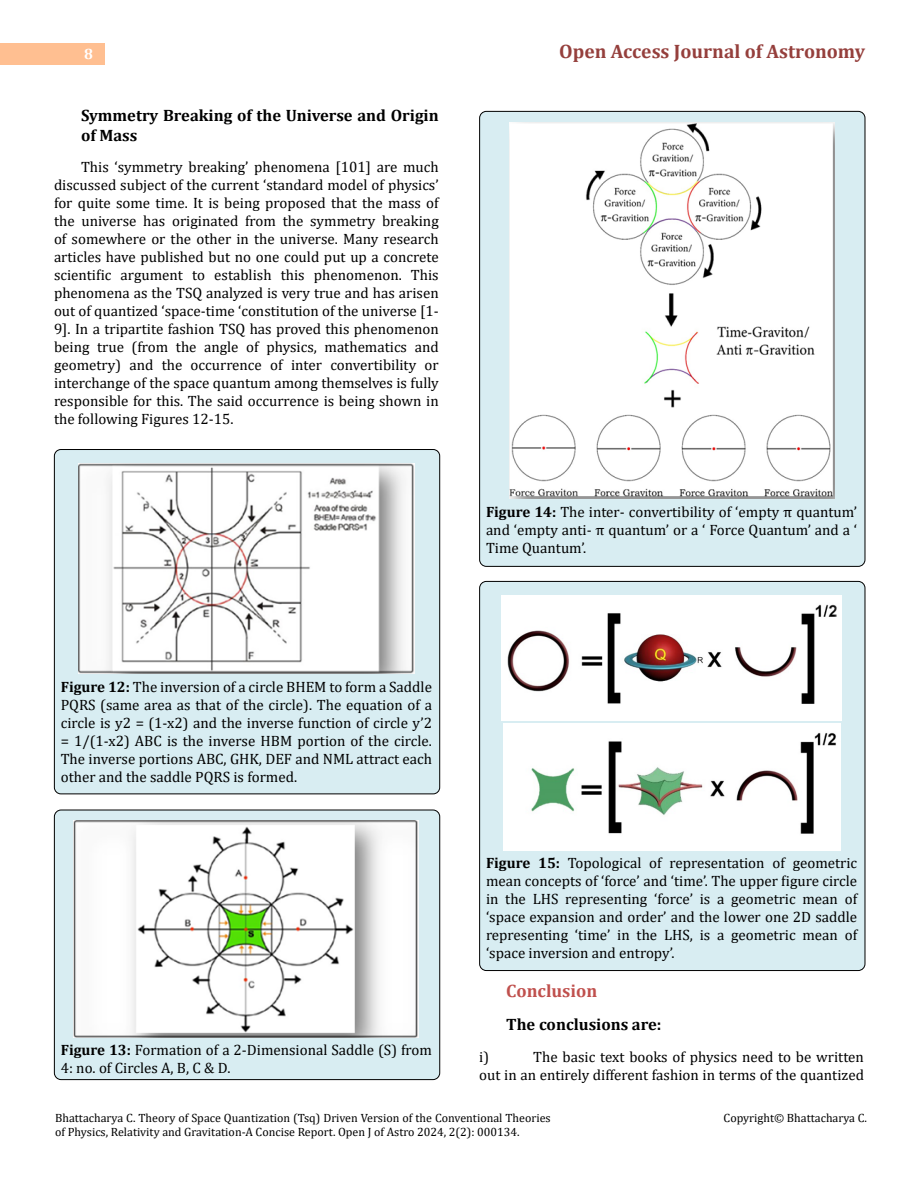
<style>
.page{position:relative;width:918px;height:1188px;background:#fff}
.page>*{position:absolute;margin:0;border:0;box-sizing:border-box;transform-origin:0 0}
.t1{font:700 19.5px "Cambria";color:#953f3c}
.t2{font:700 18px "Cambria";color:#c0504d}
.t3{font:700 16.5px/19.8px "Cambria";color:#000}
.t4{font:15px/18px "Cambria";color:#000;text-align:justify}
.t5{font:700 15px "Cambria";color:#fff}
.t6{font:12px/14.2px "Cambria";color:#000}
.s1{font-weight:700}
</style>
<div class="page">
<div style="left:0;top:43px;width:105px;height:21px;background:#ffbf91"></div>
<div style="left:480px;top:581px;width:385px;height:390px;background:#d8edf2;border-radius:7px"></div>
<div style="left:479px;top:581px;width:386px;height:390px;border:1px solid #000;border-radius:7px"></div>
<div style="left:480px;top:111px;width:385px;height:455px;background:#d8edf2;border-radius:7px"></div>
<div style="left:54px;top:810px;width:386px;height:270px;background:#d8edf2;border-radius:7px"></div>
<div style="left:54px;top:810px;width:386px;height:270px;border:1px solid #000;border-radius:7px"></div>
<div style="left:54px;top:450px;width:386px;height:344px;background:#d8edf2;border-radius:7px"></div>
<div style="left:54px;top:449px;width:386px;height:345px;border:1px solid #000;border-radius:7px"></div>
<img style="left:78px;top:463px;width:336px;height:211px">
<img style="left:74px;top:821px;width:345px;height:216px">
<img style="left:509px;top:123px;width:325px;height:376px">
<img style="left:501px;top:595px;width:341px;height:126px">
<img style="left:503px;top:724px;width:337px;height:126px">
<p class="t5" style="left:84px;top:44px;width:10px">8</p>
<h1 class="t1" style="left:559px;top:38px;width:307px">Open Access Journal of Astronomy</h1>
<p class="t3" style="left:81px;top:105px;width:359px">Symmetry Breaking of the Universe and Origin of Mass</p>
<p class="t4" style="left:54px;top:158px;width:386px;text-indent:27px">This ‘symmetry breaking’ phenomena [101] are much discussed subject of the current ‘standard model of physics’ for quite some time. It is being proposed that the mass of the universe has originated from the symmetry breaking of somewhere or the other in the universe. Many research articles have published but no one could put up a concrete scientific argument to establish this phenomenon. This phenomena as the TSQ analyzed is very true and has arisen out of quantized ‘space-time ‘constitution of the universe [1- 9]. In a tripartite fashion TSQ has proved this phenomenon being true (from the angle of physics, mathematics and geometry) and the occurrence of inter convertibility or interchange of the space quantum among themselves is fully responsible for this. The said occurrence is being shown in the following Figures 12-15.</p>
<p class="t4" style="left:486px;top:503px;width:373px"><span class="s1">Figure 14:</span> The inter- convertibility of ‘empty π quantum’ and ‘empty anti- π quantum’ or a ‘ Force Quantum’ and a ‘ Time Quantum’.</p>
<p class="t4" style="left:61px;top:678px;width:373px"><span class="s1">Figure 12:</span> The inversion of a circle BHEM to form a Saddle PQRS (same area as that of the circle). The equation of a circle is y2 = (1-x2) and the inverse function of circle y’2 = 1/(1-x2) ABC is the inverse HBM portion of the circle.<br>The inverse portions ABC, GHK, DEF and NML attract each other and the saddle PQRS is formed.</p>
<p class="t4" style="left:61px;top:1041px;width:373px"><span class="s1">Figure 13:</span> Formation of a 2-Dimensional Saddle (S) from<br>4: no. of Circles A, B, C &amp; D.</p>
<p class="t4" style="left:486px;top:854px;width:373px"><span class="s1">Figure 15:</span> Topological of representation of geometric mean concepts of ‘force’ and ‘time’. The upper figure circle in the LHS representing ‘force’ is a geometric mean of ‘space expansion and order’ and the lower one 2D saddle representing ‘time’ in the LHS, is a geometric mean of ‘space inversion and entropy’.</p>
<p class="t2" style="left:506px;top:978px;width:93px">Conclusion</p>
<p class="t3" style="left:506px;top:1014px;width:157px">The conclusions are:</p>
<p class="t4" style="left:479px;top:1048px;width:11px">i)</p>
<p class="t4" style="left:479px;top:1048px;width:386px;text-align:right">The basic text books of physics need to be written<br>out in an entirely different fashion in terms of the quantized</p>
<p class="t6" style="left:55px;top:1111px;width:497px">Bhattacharya C. Theory of Space Quantization (Tsq) Driven Version of the Conventional Theories of Physics, Relativity and Gravitation-A Concise Report. Open J of Astro 2024, 2(2): 000134.</p>
<p class="t6" style="left:724px;top:1111px;width:145px">Copyright© Bhattacharya C.</p>
</div>
